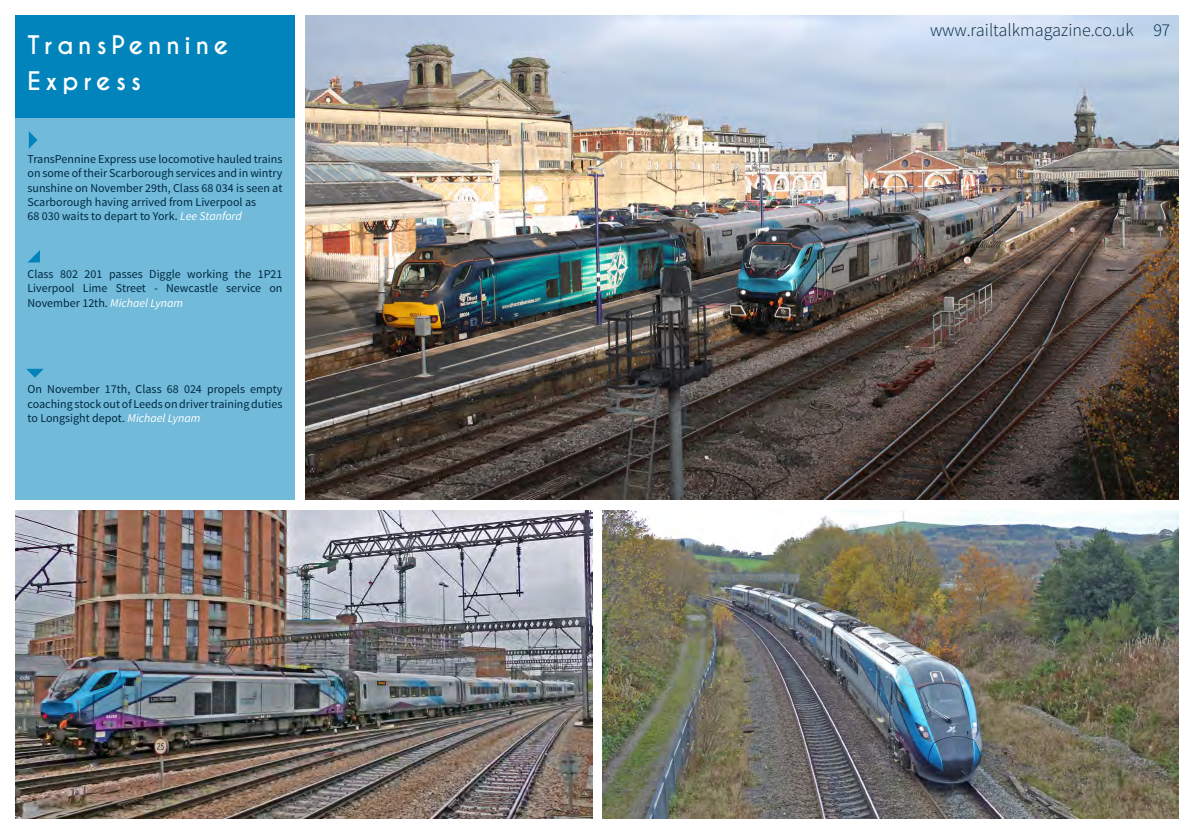
<style>
.page{position:relative;width:1194px;height:834px;background:#fff}
.page>*{position:absolute;margin:0;border:0;box-sizing:border-box;transform-origin:0 0}
.t1{font:700 24px/36px "Caviar Dreams";letter-spacing:.2em;color:#fff}
.t2{font:300 18px "Source Sans Pro";color:#002841}
.t3{font:12px/14.4px "Source Sans Pro";color:#002841;text-align:justify}
.s1{font-style:italic;color:#fff}
</style>
<div class="page">
<div style="left:15px;top:118px;width:280px;height:382px;background:#71bad9"></div>
<img style="left:305px;top:15px;width:874px;height:485px">
<div style="left:15px;top:15px;width:280px;height:103px;background:#0084bb"></div>
<svg style="left:29px;top:131px;width:8px;height:18px"></svg>
<svg style="left:26px;top:369px;width:18px;height:9px"></svg>
<img style="left:602px;top:510px;width:577px;height:309px">
<img style="left:15px;top:510px;width:577px;height:309px">
<svg style="left:28px;top:250px;width:12px;height:12px"></svg>
<h1 class="t1" style="left:28px;top:28px;width:203px">TransPennine<br>Express</h1>
<p class="t3" style="left:28px;top:152px;width:257px;text-align:left">TransPennine Express use locomotive hauled trains on some of their Scarborough services and in wintry sunshine on November 29th, Class 68 034 is seen at Scarborough having arrived from Liverpool as<br>68 030 waits to depart to York. <span class="s1">Lee Stanford</span></p>
<p class="t3" style="left:28px;top:267px;width:257px">Class 802 201 passes Diggle working the 1P21<br>Liverpool Lime Street - Newcastle service on November 12th. <span class="s1">Michael Lynam</span></p>
<p class="t3" style="left:28px;top:382px;width:256px">On November 17th, Class 68 024 propels empty coaching stock out of Leeds on driver training duties to Longsight depot. <span class="s1">Michael Lynam</span></p>
<h2 class="t2" style="left:930px;top:19px;width:242px">www.railtalkmagazine.co.uk 97</h2>
</div>
